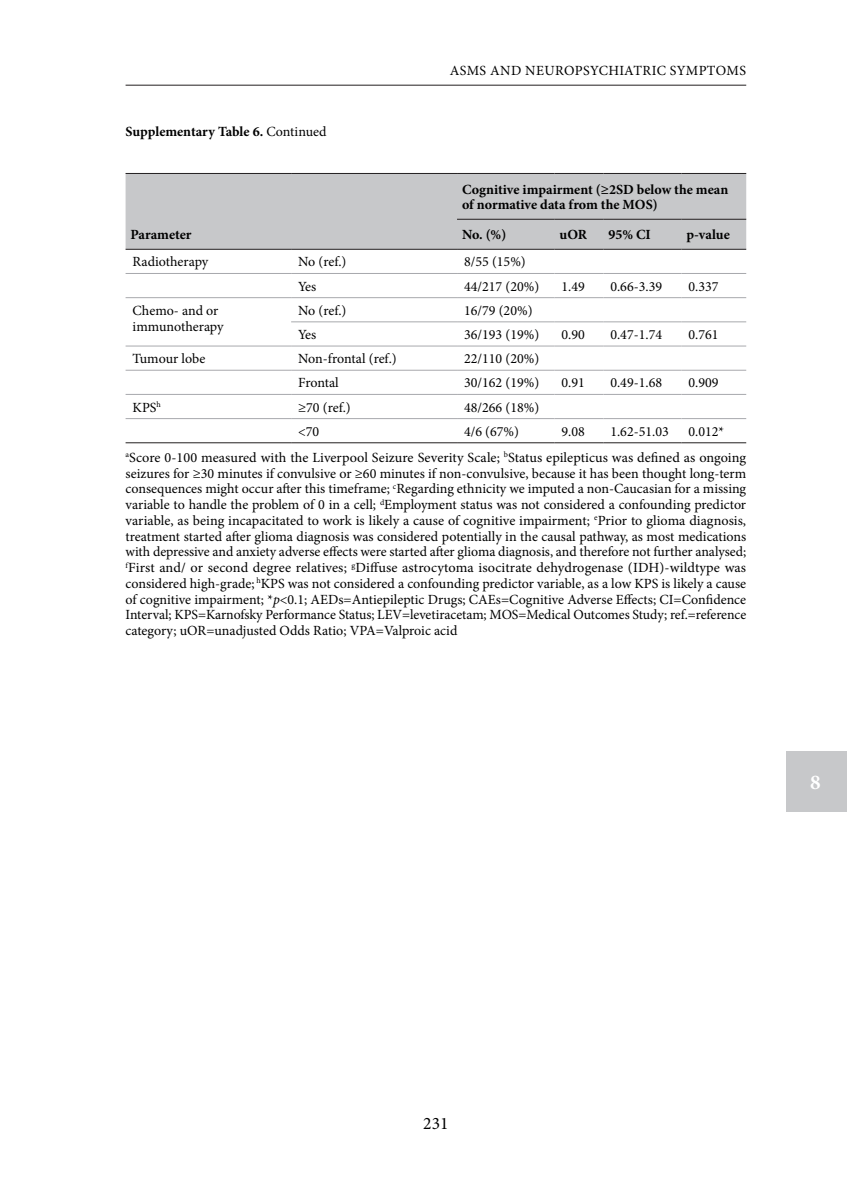
<style>
.page{position:relative;width:847px;height:1194px;background:#fff}
.page>*{position:absolute;margin:0;border:0;box-sizing:border-box;transform-origin:0 0}
.t1{font:700 21px "Minion Pro";color:#fff}
.t2{font:17.5px "Minion Pro";color:#000}
.t3{font:14px/15.8px "Minion Pro";color:#000}
.t4{font:700 14px/15.8px "Minion Pro";color:#000}
.t5{font:14px "Minion Pro";letter-spacing:.03em;color:#000}
.s1{font-weight:400}
.s2{font-style:italic}
</style>
<div class="page">
<div style="left:785px;top:751px;width:61px;height:61px;background:#c7c8ca"></div>
<hr style="left:125px;top:85px;width:621px;height:1px;background:#231f20">
<div style="left:125px;top:174px;width:621px;height:75px;background:#c7c8ca"></div>
<hr style="left:457px;top:219px;width:97px;height:1px;background:#231f20">
<hr style="left:554px;top:219px;width:49px;height:1px;background:#231f20">
<hr style="left:603px;top:219px;width:78px;height:1px;background:#231f20">
<hr style="left:681px;top:219px;width:65px;height:1px;background:#231f20">
<hr style="left:125px;top:273px;width:166px;height:1px;background:#a8a9ad">
<hr style="left:291px;top:273px;width:166px;height:1px;background:#a8a9ad">
<hr style="left:457px;top:273px;width:97px;height:1px;background:#a8a9ad">
<hr style="left:554px;top:273px;width:49px;height:1px;background:#a8a9ad">
<hr style="left:603px;top:273px;width:78px;height:1px;background:#a8a9ad">
<hr style="left:681px;top:273px;width:65px;height:1px;background:#a8a9ad">
<hr style="left:125px;top:297px;width:166px;height:1px;background:#a8a9ad">
<hr style="left:291px;top:297px;width:166px;height:1px;background:#a8a9ad">
<hr style="left:457px;top:297px;width:97px;height:1px;background:#a8a9ad">
<hr style="left:554px;top:297px;width:49px;height:1px;background:#a8a9ad">
<hr style="left:603px;top:297px;width:78px;height:1px;background:#a8a9ad">
<hr style="left:681px;top:297px;width:65px;height:1px;background:#a8a9ad">
<hr style="left:291px;top:321px;width:166px;height:1px;background:#a8a9ad">
<hr style="left:457px;top:321px;width:97px;height:1px;background:#a8a9ad">
<hr style="left:554px;top:321px;width:49px;height:1px;background:#a8a9ad">
<hr style="left:603px;top:321px;width:78px;height:1px;background:#a8a9ad">
<hr style="left:681px;top:321px;width:65px;height:1px;background:#a8a9ad">
<hr style="left:125px;top:345px;width:166px;height:1px;background:#a8a9ad">
<hr style="left:291px;top:345px;width:166px;height:1px;background:#a8a9ad">
<hr style="left:457px;top:345px;width:97px;height:1px;background:#a8a9ad">
<hr style="left:554px;top:345px;width:49px;height:1px;background:#a8a9ad">
<hr style="left:603px;top:345px;width:78px;height:1px;background:#a8a9ad">
<hr style="left:681px;top:345px;width:65px;height:1px;background:#a8a9ad">
<hr style="left:125px;top:370px;width:166px;height:1px;background:#a8a9ad">
<hr style="left:291px;top:370px;width:166px;height:1px;background:#a8a9ad">
<hr style="left:457px;top:370px;width:97px;height:1px;background:#a8a9ad">
<hr style="left:554px;top:370px;width:49px;height:1px;background:#a8a9ad">
<hr style="left:603px;top:370px;width:78px;height:1px;background:#a8a9ad">
<hr style="left:681px;top:370px;width:65px;height:1px;background:#a8a9ad">
<hr style="left:125px;top:394px;width:166px;height:1px;background:#a8a9ad">
<hr style="left:291px;top:394px;width:166px;height:1px;background:#a8a9ad">
<hr style="left:457px;top:394px;width:97px;height:1px;background:#a8a9ad">
<hr style="left:554px;top:394px;width:49px;height:1px;background:#a8a9ad">
<hr style="left:603px;top:394px;width:78px;height:1px;background:#a8a9ad">
<hr style="left:681px;top:394px;width:65px;height:1px;background:#a8a9ad">
<hr style="left:125px;top:173px;width:166px;height:1px;background:#231f20">
<hr style="left:291px;top:173px;width:166px;height:1px;background:#231f20">
<hr style="left:457px;top:173px;width:97px;height:1px;background:#231f20">
<hr style="left:554px;top:173px;width:49px;height:1px;background:#231f20">
<hr style="left:603px;top:173px;width:78px;height:1px;background:#231f20">
<hr style="left:681px;top:173px;width:65px;height:1px;background:#231f20">
<hr style="left:125px;top:249px;width:166px;height:1px;background:#231f20">
<hr style="left:291px;top:249px;width:166px;height:1px;background:#231f20">
<hr style="left:457px;top:249px;width:97px;height:1px;background:#231f20">
<hr style="left:554px;top:249px;width:49px;height:1px;background:#231f20">
<hr style="left:603px;top:249px;width:78px;height:1px;background:#231f20">
<hr style="left:681px;top:249px;width:65px;height:1px;background:#231f20">
<hr style="left:125px;top:418px;width:166px;height:1px;background:#a8a9ad">
<hr style="left:291px;top:418px;width:166px;height:1px;background:#a8a9ad">
<hr style="left:457px;top:418px;width:97px;height:1px;background:#a8a9ad">
<hr style="left:554px;top:418px;width:49px;height:1px;background:#a8a9ad">
<hr style="left:603px;top:418px;width:78px;height:1px;background:#a8a9ad">
<hr style="left:681px;top:418px;width:65px;height:1px;background:#a8a9ad">
<hr style="left:125px;top:442px;width:166px;height:1px;background:#231f20">
<hr style="left:291px;top:442px;width:166px;height:1px;background:#231f20">
<hr style="left:457px;top:442px;width:97px;height:1px;background:#231f20">
<hr style="left:554px;top:442px;width:49px;height:1px;background:#231f20">
<hr style="left:603px;top:442px;width:78px;height:1px;background:#231f20">
<hr style="left:681px;top:442px;width:65px;height:1px;background:#231f20">
<p class="t4" style="left:125px;top:123px;width:202px">Supplementary Table 6. <span class="s1">Continued</span></p>
<p class="t5" style="left:449px;top:61px;width:298px">ASMS AND NEUROPSYCHIATRIC SYMPTOMS</p>
<p class="t4" style="left:462px;top:181px;width:268px">Cognitive impairment (≥2SD below the mean of normative data from the MOS)</p>
<p class="t4" style="left:130px;top:227px;width:62px">Parameter</p>
<p class="t4" style="left:462px;top:227px;width:46px">No. (%)</p>
<p class="t4" style="left:559px;top:227px;width:29px">uOR</p>
<p class="t4" style="left:608px;top:227px;width:44px">95% CI</p>
<p class="t4" style="left:686px;top:227px;width:45px">p-value</p>
<p class="t3" style="left:132px;top:254px;width:77px">Radiotherapy</p>
<p class="t3" style="left:298px;top:254px;width:50px">No (ref.)</p>
<p class="t3" style="left:464px;top:254px;width:63px">8/55 (15%)</p>
<p class="t3" style="left:298px;top:278px;width:20px">Yes</p>
<p class="t3" style="left:464px;top:278px;width:77px">44/217 (20%)</p>
<p class="t3" style="left:561px;top:278px;width:25px">1.49</p>
<p class="t3" style="left:610px;top:278px;width:53px">0.66-3.39</p>
<p class="t3" style="left:688px;top:278px;width:32px">0.337</p>
<p class="t3" style="left:132px;top:302px;width:92px">Chemo- and or immunotherapy</p>
<p class="t3" style="left:298px;top:302px;width:50px">No (ref.)</p>
<p class="t3" style="left:464px;top:302px;width:70px">16/79 (20%)</p>
<p class="t3" style="left:298px;top:327px;width:20px">Yes</p>
<p class="t3" style="left:464px;top:327px;width:77px">36/193 (19%)</p>
<p class="t3" style="left:561px;top:327px;width:25px">0.90</p>
<p class="t3" style="left:610px;top:327px;width:53px">0.47-1.74</p>
<p class="t3" style="left:688px;top:327px;width:32px">0.761</p>
<p class="t3" style="left:132px;top:351px;width:74px">Tumour lobe</p>
<p class="t3" style="left:298px;top:351px;width:100px">Non-frontal (ref.)</p>
<p class="t3" style="left:464px;top:351px;width:77px">22/110 (20%)</p>
<p class="t3" style="left:298px;top:375px;width:42px">Frontal</p>
<p class="t3" style="left:464px;top:375px;width:77px">30/162 (19%)</p>
<p class="t3" style="left:561px;top:375px;width:25px">0.91</p>
<p class="t3" style="left:610px;top:375px;width:53px">0.49-1.68</p>
<p class="t3" style="left:688px;top:375px;width:32px">0.909</p>
<p class="t3" style="left:132px;top:399px;width:30px">KPS<sup>h</sup></p>
<p class="t3" style="left:298px;top:399px;width:54px">≥70 (ref.)</p>
<p class="t3" style="left:464px;top:399px;width:77px">48/266 (18%)</p>
<p class="t3" style="left:298px;top:423px;width:23px">&lt;70</p>
<p class="t3" style="left:464px;top:423px;width:56px">4/6 (67%)</p>
<p class="t3" style="left:561px;top:423px;width:25px">9.08</p>
<p class="t3" style="left:610px;top:423px;width:60px">1.62-51.03</p>
<p class="t3" style="left:125px;top:418px;width:622px;line-height:26.1px;text-indent:562px">0.012* <sup>a</sup>Score 0-100 measured with the Liverpool Seizure Severity Scale; <sup>b</sup>Status epilepticus was defined as ongoing</p>
<p class="t3" style="left:125px;top:465px;width:622px;text-align:justify">seizures for ≥30 minutes if convulsive or ≥60 minutes if non-convulsive, because it has been thought long-term consequences might occur after this timeframe; <sup>c</sup>Regarding ethnicity we imputed a non-Caucasian for a missing variable to handle the problem of 0 in a cell; <sup>d</sup>Employment status was not considered a confounding predictor variable, as being incapacitated to work is likely a cause of cognitive impairment; <sup>e</sup>Prior to glioma diagnosis, treatment started after glioma diagnosis was considered potentially in the causal pathway, as most medications with depressive and anxiety adverse effects were started after glioma diagnosis, and therefore not further analysed; <sup>f</sup>First and/ or second degree relatives; <sup>g</sup>Diffuse astrocytoma isocitrate dehydrogenase (IDH)-wildtype was considered high-grade; <sup>h</sup>KPS was not considered a confounding predictor variable, as a low KPS is likely a cause of cognitive impairment; *<span class="s2">p</span>&lt;0.1; AEDs=Antiepileptic Drugs; CAEs=Cognitive Adverse Effects; CI=Confidence Interval; KPS=Karnofsky Performance Status; LEV=levetiracetam; MOS=Medical Outcomes Study; ref.=reference category; uOR=unadjusted Odds Ratio; VPA=Valproic acid</p>
<h1 class="t1" style="left:809px;top:768px;width:12px">8</h1>
<p class="t2" style="left:423px;top:1111px;width:27px">231</p>
</div>
